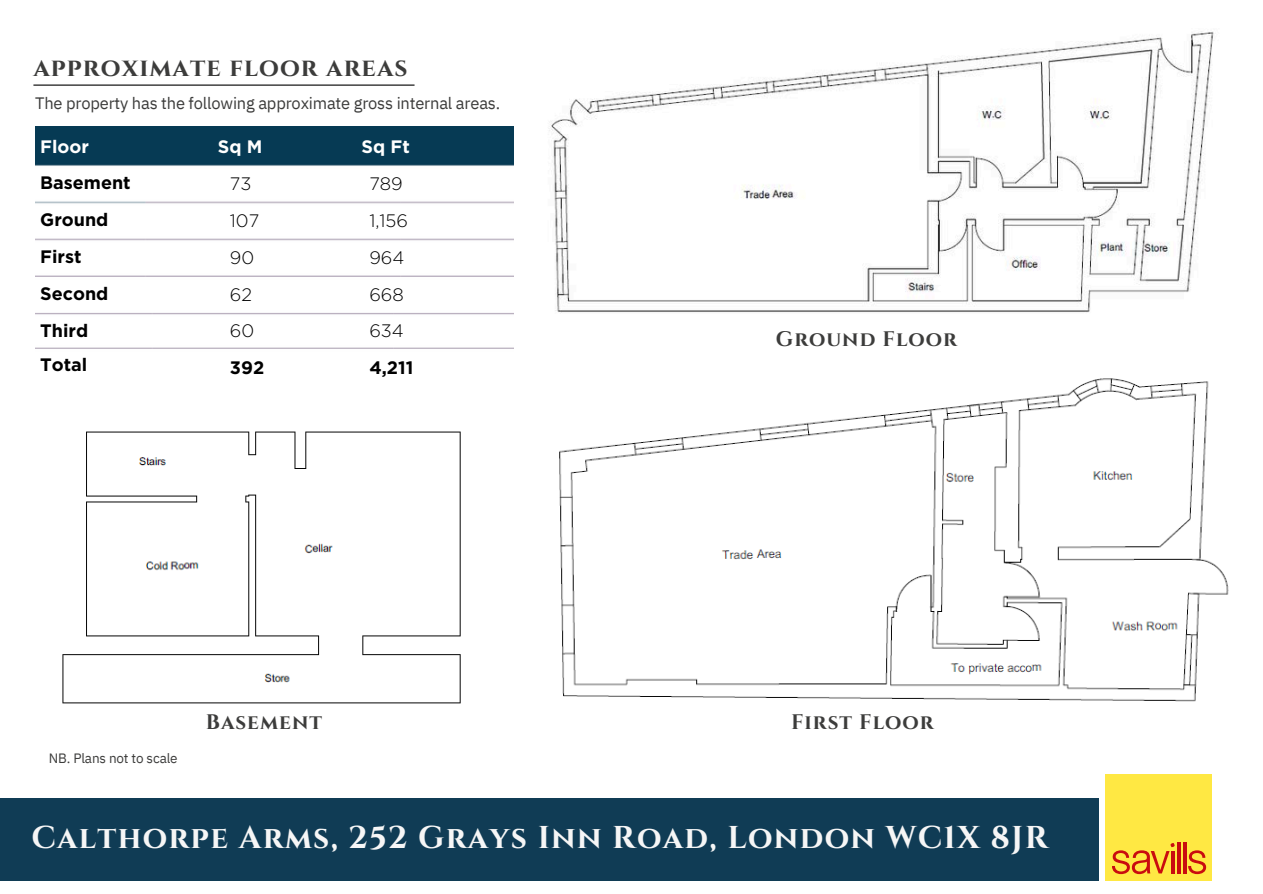
<style>
.page{position:relative;width:1263px;height:894px;background:#fff}
.page>*{position:absolute;margin:0;border:0;box-sizing:border-box;transform-origin:0 0}
.t1{font:700 31.5px "Cinzel";letter-spacing:.045em;color:#f6f6f6}
.t2{font:700 25.5px "Cinzel";letter-spacing:.045em;color:#3c3c3b}
.t3{font:700 21px "Cinzel";letter-spacing:.045em;color:#3c3c3b}
.t4{font:700 18px "Gotham";color:#000}
.t5{font:300 18px "Gotham";color:#000}
.t6{font:700 18px "Gotham";color:#fff}
.t7{font:16.5px "IBM Plex Sans";letter-spacing:-.01em;color:#3c3c3b}
.t8{font:13.5px "IBM Plex Sans";letter-spacing:-.01em;color:#3c3c3b}
</style>
<div class="page">
<div style="left:0;top:798px;width:1098px;height:82px;background:#103c55"></div>
<div style="left:1106px;top:774px;width:106px;height:106px;background:#ffe843"></div>
<svg style="left:1112px;top:843px;width:63px;height:30px"></svg>
<hr style="left:1171px;top:850px;width:3px;height:23px;background:#c90c0f">
<hr style="left:1177px;top:842px;width:3px;height:31px;background:#c90c0f">
<hr style="left:1183px;top:842px;width:3px;height:31px;background:#c90c0f">
<svg style="left:1188px;top:850px;width:18px;height:23px"></svg>
<img style="left:62px;top:431px;width:399px;height:273px">
<img style="left:549px;top:31px;width:665px;height:282px">
<img style="left:559px;top:378px;width:670px;height:324px">
<img style="left:35px;top:127px;width:478px;height:222px">
<hr style="left:33px;top:84px;width:382px;height:2px;background:#000">
<h3 class="t2" style="left:33px;top:52px;width:376px">approximate floor areas</h3>
<p class="t7" style="left:35px;top:92px;width:467px">The property has the following approximate gross internal areas.</p>
<h4 class="t6" style="left:40px;top:135px;width:50px">Floor</h4>
<p class="t6" style="left:218px;top:135px;width:46px">Sq M</p>
<h4 class="t6" style="left:362px;top:135px;width:50px">Sq Ft</h4>
<p class="t4" style="left:40px;top:171px;width:92px">Basement</p>
<h4 class="t4" style="left:40px;top:208px;width:70px">Ground</h4>
<h4 class="t4" style="left:40px;top:245px;width:43px">First</h4>
<h4 class="t4" style="left:40px;top:282px;width:70px">Second</h4>
<h4 class="t4" style="left:40px;top:319px;width:49px">Third</h4>
<h4 class="t4" style="left:40px;top:354px;width:49px">Total</h4>
<h4 class="t5" style="left:369px;top:173px;width:35px">789</h4>
<p class="t5" style="left:369px;top:210px;width:40px">1,156</p>
<h3 class="t5" style="left:369px;top:247px;width:37px">964</h3>
<p class="t5" style="left:369px;top:283px;width:36px">668</p>
<h3 class="t5" style="left:369px;top:319px;width:36px">634</h3>
<p class="t4" style="left:369px;top:356px;width:45px">4,211</p>
<p class="t5" style="left:230px;top:173px;width:23px">73</p>
<h4 class="t5" style="left:230px;top:210px;width:31px">107</h4>
<h4 class="t5" style="left:230px;top:247px;width:26px">90</h4>
<p class="t5" style="left:230px;top:283px;width:24px">62</p>
<h4 class="t5" style="left:230px;top:319px;width:26px">60</h4>
<h4 class="t4" style="left:230px;top:356px;width:36px">392</h4>
<h1 class="t8" style="left:49px;top:749px;width:130px">NB. Plans not to scale</h1>
<p class="t3" style="left:206px;top:708px;width:118px">Basement</p>
<h4 class="t3" style="left:776px;top:326px;width:182px">Ground Floor</h4>
<p class="t3" style="left:791px;top:708px;width:144px">First Floor</p>
<h2 class="t1" style="left:31px;top:817px;width:1018px">Calthorpe Arms, 252 Grays Inn Road, London WC1X 8JR</h2>
</div>
